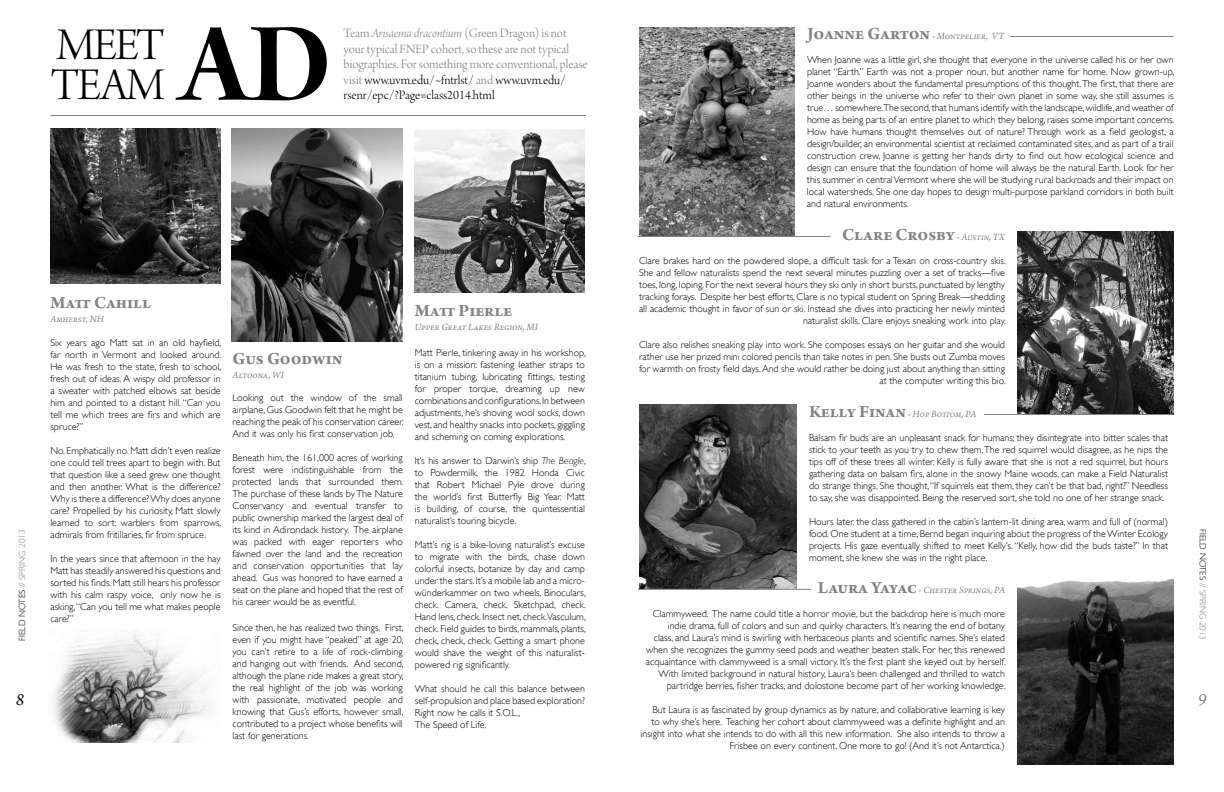
<style>
.page{position:relative;width:1224px;height:792px;background:#fff}
.page>*{position:absolute;margin:0;border:0;box-sizing:border-box;transform-origin:0 0}
.t1{font:120px "Arno Pro Bold Display";color:#000}
.t2{font:48px/40px "Arno Pro Light Display";letter-spacing:.05em;color:#000}
.t3{font:700 18px "Arno Pro";color:#808285}
.t4{font:italic 18px "Arno Pro";color:#000}
.t5{font:italic 18px "Arno Pro";color:#808285}
.t6{font:13.5px/15.5px "Arno Pro Light Display";letter-spacing:.02em;color:#808285}
.t7{font:300 10px/12px "Gill Sans";color:#000;text-align:justify}
.t8{font:italic 10px "Arno Pro";color:#808285}
.t9{font:300 9px "Gill Sans";color:#808285}
.s1{font-weight:700;font-style:normal;font-size:18px}
.s2{font-weight:700;font-style:normal}
.s3{font-family:"Arno Pro Light Italic Display"}
.s4{color:#000}
.s5{font-size:10px}
.s6{font-weight:400;font-style:italic;font-size:10px}
.s7{font-style:italic}
</style>
<div class="page">
<img style="left:52px;top:631px;width:159px;height:111px">
<hr style="left:50px;top:115px;width:536px;height:1px;background:#808285">
<img style="left:639px;top:27px;width:156px;height:209px">
<img style="left:1017px;top:231px;width:157px;height:183px">
<img style="left:639px;top:404px;width:158px;height:185px">
<hr style="left:1010px;top:36px;width:164px;height:1px;background:#808285">
<img style="left:1017px;top:579px;width:157px;height:186px">
<img style="left:232px;top:128px;width:171px;height:213px">
<img style="left:50px;top:128px;width:171px;height:156px">
<hr style="left:638px;top:236px;width:193px;height:1px;background:#808285">
<hr style="left:984px;top:414px;width:189px;height:1px;background:#808285">
<hr style="left:638px;top:589px;width:173px;height:1px;background:#808285">
<img style="left:415px;top:129px;width:170px;height:163px">
<h1 class="t1" style="left:180px;top:-3px;width:154px">AD</h1>
<p class="t8" style="left:807px;top:30px;width:199px"><span class="s1">Joanne Garton</span> <span class="s2">-</span> Montpelier, VT</p>
<h2 class="t2" style="left:51px;top:28px;width:115px">Meet<br>Team</h2>
<p class="t6" style="left:344px;top:26px;width:246px">Team <span class="s3">Arisaema dracontium</span> (Green Dragon) is not your typical FNEP cohort, so these are not typical biographies. For something more conventional, please visit <span class="s4">www.uvm.edu/~fntrlst/</span> and <span class="s4">www.uvm.edu/ rsenr/epc/?Page=class2014.html</span></p>
<p class="t7" style="left:807px;top:54px;width:369px">When Joanne was a little girl, she thought that everyone in the universe called his or her own planet “Earth.” Earth was not a proper noun, but another name for home. Now grown-up, Joanne wonders about the fundamental presumptions of this thought. The first, that there are other beings in the universe who refer to their own planet in some way, she still assumes is true… somewhere.The second, that humans identify with the landscape, wildlife, and weather of home as being parts of an entire planet to which they belong, raises some important concerns.<br>How have humans thought themselves out of nature? Through work as a field geologist, a design/builder, an environmental scientist at reclaimed contaminated sites, and as part of a trail construction crew, Joanne is getting her hands dirty to find out how ecological science and design can ensure that the foundation of home will always be the natural Earth. Look for her this summer in central Vermont where she will be studying rural backroads and their impact on local watersheds. She one day hopes to design multi-purpose parkland corridors in both built and natural environments.</p>
<h3 class="t3" style="left:842px;top:224px;width:164px">Clare Crosby <span class="s5">-</span> <span class="s6">Austin, TX</span></h3>
<p class="t7" style="left:639px;top:255px;width:368px;text-align:right">Clare brakes hard on the powdered slope, a difficult task for a Texan on cross-country skis.<br>She and fellow naturalists spend the next several minutes puzzling over a set of tracks—five toes, long, loping. For the next several hours they ski only in short bursts, punctuated by lengthy tracking forays. Despite her best efforts, Clare is no typical student on Spring Break—shedding all academic thought in favor of sun or ski. I nstead she dives into practicing her newly minted naturalist skills. Clare enjoys sneaking work into play.</p>
<p class="t7" style="left:639px;top:339px;width:368px;text-align:right">Clare also relishes sneaking play into work. She composes essays on her guitar and she would rather use her prized mini colored pencils than take notes in pen. She busts out Zumba moves for warmth on frosty field days. And she would rather be doing just about anything than sitting at the computer writing this bio.</p>
<h3 class="t3" style="left:50px;top:292px;width:102px">Matt Cahill</h3>
<p class="t8" style="left:50px;top:313px;width:55px">Amherst, NH</p>
<p class="t7" style="left:50px;top:336px;width:173px">Six years ago Matt sat in an old hayfield, far north in Vermont and looked around.<br>He was fresh to the state, fresh to school, fresh out of ideas. A wispy old professor in a sweater with patched elbows sat beside him and pointed to a distant hill. “Can you tell me which trees are firs and which are spruce?”</p>
<p class="t7" style="left:50px;top:444px;width:172px">No. Emphatically no. Matt didn’t even realize one could tell trees apart to begin with. But that question like a seed grew one thought and then another. What is the difference?<br>Why is there a difference? Why does anyone care? Propelled by his curiosity, Matt slowly learned to sort: warblers from sparrows, admirals from fritillaries, fir from spruce.</p>
<p class="t7" style="left:50px;top:552px;width:172px">In the years since that afternoon in the hay Matt has steadily answered his questions and sorted his finds. Matt still hears his professor with his calm raspy voice, only now he is asking, “Can you tell me what makes people care?”</p>
<h3 class="t3" style="left:415px;top:300px;width:99px">Matt Pierle</h3>
<p class="t8" style="left:415px;top:321px;width:125px">Upper Great Lakes Region, MI</p>
<p class="t7" style="left:415px;top:346px;width:173px">Matt Pierle, tinkering away in his workshop, is on a mission: fastening leather straps to titanium tubing, lubricating fittings, testing for proper torque, dreaming up new combinations and configurations. In between adjustments, he’s shoving wool socks, down vest, and healthy snacks into pockets, giggling and scheming on coming explorations.</p>
<p class="t7" style="left:415px;top:454px;width:173px">It’s his answer to Darwin’s ship <span class="s7">The Beagle</span>, to Powdermilk, the 1982 Honda Civic that Robert Michael Pyle drove during the world’s first Butterfly Big Year. Matt is building, of course, the quintessential naturalist’s touring bicycle.</p>
<p class="t7" style="left:415px;top:538px;width:173px">Matt’s rig is a bike-loving naturalist’s excuse to migrate with the birds, chase down colorful insects, botanize by day and camp under the stars. It’s a mobile lab and a micro&shy;wünderkammer on two wheels. Binoculars, check. Camera, check. Sketchpad, check.<br>Hand lens, check. Insect net, check.Vasculum, check. Field guides to birds, mammals, plants, check, check, check. Getting a smart phone would shave the weight of this naturalist&shy;powered rig significantly.</p>
<p class="t7" style="left:415px;top:682px;width:172px;text-align:left">What should he call this balance between self-propulsion and place based exploration?<br>Right now he calls it S.O.L.,<br>The Speed of Life.</p>
<h3 class="t3" style="left:233px;top:348px;width:111px">Gus Goodwin</h3>
<p class="t8" style="left:233px;top:369px;width:53px">Altoona, WI</p>
<p class="t7" style="left:233px;top:392px;width:173px">Looking out the window of the small airplane, Gus Goodwin felt that he might be reaching the peak of his conservation career.<br>And it was only his first conservation job.</p>
<p class="t7" style="left:233px;top:452px;width:173px">Beneath him, the 161,000 acres of working forest were indistinguishable from the protected lands that surrounded them.<br>The purchase of these lands by The Nature Conservancy and eventual transfer to public ownership marked the largest deal of its kind in Adirondack history. The airplane was packed with eager reporters who fawned over the land and the recreation and conservation opportunities that lay ahead. Gus was honored to have earned a seat on the plane and hoped that the rest of his career would be as eventful.</p>
<p class="t7" style="left:233px;top:621px;width:173px">Since then, he has realized two things. First, even if you might have “peaked” at age 20, you can’t retire to a life of rock-climbing and hanging out with friends. And second, although the plane ride makes a great story, the real highlight of the job was working with passionate, motivated people and knowing that Gus’s efforts, however small, contributed to a project whose benefits will last for generations.</p>
<p class="t8" style="left:809px;top:408px;width:169px"><span class="s1">Kelly Finan</span> <span class="s2">-</span> Hop Bottom, PA</p>
<p class="t7" style="left:809px;top:431px;width:361px">Balsam fir buds are an unpleasant snack for humans; they disintegrate into bitter scales that stick to your teeth as you try to chew them. The red squirrel would disagree, as he nips the tips off of these trees all winter. Kelly is fully aware that she is not a red squirrel, but hours gathering data on balsam firs, alone in the snowy Maine woods, can make a Field Naturalist do strange things. She thought, “If squirrels eat them, they can’t be that bad, right?” Needless to say, she was disappointed. Being the reserved sort, she told no one of her strange snack.</p>
<p class="t7" style="left:809px;top:515px;width:361px">Hours later, the class gathered in the cabin’s lantern-lit dining area, warm and full of (normal) food. One student at a time, Bernd began inquiring about the progress of the Winter Ecology projects. His gaze eventually shifted to meet Kelly’s. “Kelly, how did the buds taste?” In that moment, she knew she was in the right place.</p>
<p class="t9" style="left:17px;top:641px;width:112px;rotate:-90deg"><span class="s4">Field Notes</span> // SPRING 2013</p>
<p class="t9" style="left:1208px;top:529px;width:112px;rotate:90deg"><span class="s4">Field Notes</span> // SPRING 2013</p>
<p class="t8" style="left:818px;top:584px;width:189px"><span class="s1">Laura Yayac</span> <span class="s2">-</span> Chester Springs, PA</p>
<p class="t7" style="left:646px;top:608px;width:361px;text-align:right">Clammyweed. The name could title a horror movie, but the backdrop here is much more indie drama, full of colors and sun and quirky characters. It’s nearing the end of botany<br>class, and Laura’s mind is swirling with herbaceous plants and scientific names. She’s elated when she recognizes the gummy seed pods and weather beaten stalk. For her, this renewed acquaintance with clammyweed is a small victory. It’s the first plant she keyed out by herself.<br>With limited background in natural history, Laura’s been challenged and thrilled to watch partridge berries, fisher tracks, and dolostone become part of her working knowledge.</p>
<p class="t7" style="left:641px;top:704px;width:366px;text-align:right">But Laura is as fascinated by group dynamics as by nature, and collaborative learning is key<br>to why she’s here. Teaching her cohort about clammyweed was a definite highlight and an insight into what she intends to do with all this new information. She also intends to throw a Frisbee on every continent. One more to go! (And it’s not Antarctica.)</p>
<h3 class="t4" style="left:16px;top:689px;width:10px">8</h3>
<h3 class="t5" style="left:1198px;top:689px;width:10px">9</h3>
</div>
